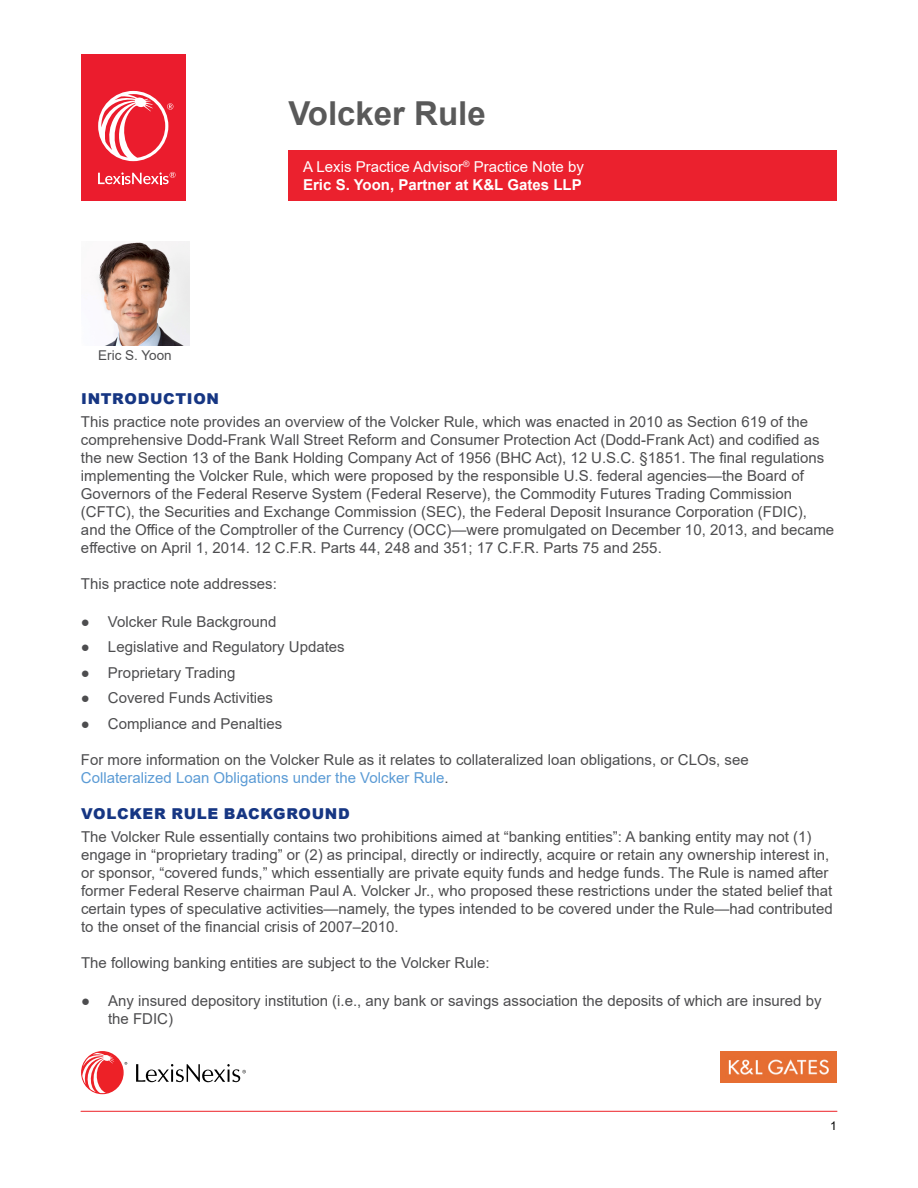
<style>
.page{position:relative;width:918px;height:1188px;background:#fff}
.page>*{position:absolute;margin:0;border:0;box-sizing:border-box;transform-origin:0 0}
.t1{font:700 33px "Arial";color:#595959}
.t2{font:15px/18px "Arial";color:#4d4d4f}
.t3{font:15px/18px "Arial";color:#fff}
.t4{font:900 15px "Arial";letter-spacing:.04em;color:#163683}
.t5{font:13.5px "Arial";color:#4d4d4f}
.t6{font:12px "Arial";color:#000}
.s1{font-weight:700}
.s2{color:#5b9bd5}
</style>
<div class="page">
<div style="left:288px;top:150px;width:549px;height:50px;background:#eb212e"></div>
<div style="left:81px;top:54px;width:104px;height:146px;background:#eb1c2d"></div>
<svg style="left:98px;top:91px;width:75px;height:70px"></svg>
<svg style="left:98px;top:172px;width:78px;height:12px"></svg>
<hr style="left:81px;top:1111px;width:756px;height:1px;background:#ed2127">
<img style="left:97px;top:241px;width:92px;height:104px">
<img style="left:720px;top:1052px;width:117px;height:30px">
<svg style="left:81px;top:1051px;width:46px;height:43px"></svg>
<svg style="left:136px;top:1064px;width:110px;height:18px"></svg>
<h1 class="t1" style="left:288px;top:90px;width:199px">Volcker Rule</h1>
<p class="t3" style="left:303px;top:157px;width:282px">A Lexis Practice Advisor<sup>®</sup> Practice Note by<br><span class="s1">Eric S. Yoon,</span> <span class="s1">Partner at K&amp;L Gates LLP</span></p>
<p class="t5" style="left:98px;top:346px;width:75px">Eric S. Yoon</p>
<p class="t4" style="left:81px;top:388px;width:139px">INTRODUCTION</p>
<p class="t2" style="left:81px;top:413px;width:755px">This practice note provides an overview of the Volcker Rule, which was enacted in 2010 as Section 619 of the comprehensive Dodd-Frank Wall Street Reform and Consumer Protection Act (Dodd-Frank Act) and codified as the new Section 13 of the Bank Holding Company Act of 1956 (BHC Act), 12 U.S.C. §1851. The final regulations implementing the Volcker Rule, which were proposed by the responsible U.S. federal agencies—the Board of Governors of the Federal Reserve System (Federal Reserve), the Commodity Futures Trading Commission (CFTC), the Securities and Exchange Commission (SEC), the Federal Deposit Insurance Corporation (FDIC), and the Office of the Comptroller of the Currency (OCC)—were promulgated on December 10, 2013, and became effective on April 1, 2014. 12 C.F.R. Parts 44, 248 and 351; 17 C.F.R. Parts 75 and 255.</p>
<p class="t2" style="left:81px;top:575px;width:197px">This practice note addresses:</p>
<p class="t2" style="left:81px;top:613px;width:197px">● Volcker Rule Background</p>
<p class="t2" style="left:81px;top:638px;width:265px">● Legislative and Regulatory Updates</p>
<p class="t2" style="left:81px;top:664px;width:156px">● Proprietary Trading</p>
<p class="t2" style="left:81px;top:689px;width:194px">● Covered Funds Activities</p>
<p class="t2" style="left:81px;top:715px;width:203px">● Compliance and Penalties</p>
<p class="t2" style="left:81px;top:751px;width:669px">For more information on the Volcker Rule as it relates to collateralized loan obligations, or CLOs, see<br><span class="s2">Collateralized Loan Obligations under the Volcker Rule</span>.</p>
<p class="t4" style="left:81px;top:803px;width:270px">VOLCKER RULE BACKGROUND</p>
<p class="t2" style="left:81px;top:828px;width:753px">The Volcker Rule essentially contains two prohibitions aimed at “banking entities”: A banking entity may not (1) engage in “proprietary trading” or (2) as principal, directly or indirectly, acquire or retain any ownership interest in, or sponsor, “covered funds,” which essentially are private equity funds and hedge funds. The Rule is named after former Federal Reserve chairman Paul A. Volcker Jr., who proposed these restrictions under the stated belief that certain types of speculative activities—namely, the types intended to be covered under the Rule—had contributed to the onset of the financial crisis of 2007–2010.</p>
<p class="t2" style="left:81px;top:954px;width:410px">The following banking entities are subject to the Volcker Rule:</p>
<p class="t2" style="left:108px;top:991px;width:715px;text-indent:-27px">● Any insured depository institution (i.e., any bank or savings association the deposits of which are insured by the FDIC)</p>
<p class="t6" style="left:830px;top:1117px;width:8px">1</p>
</div>
